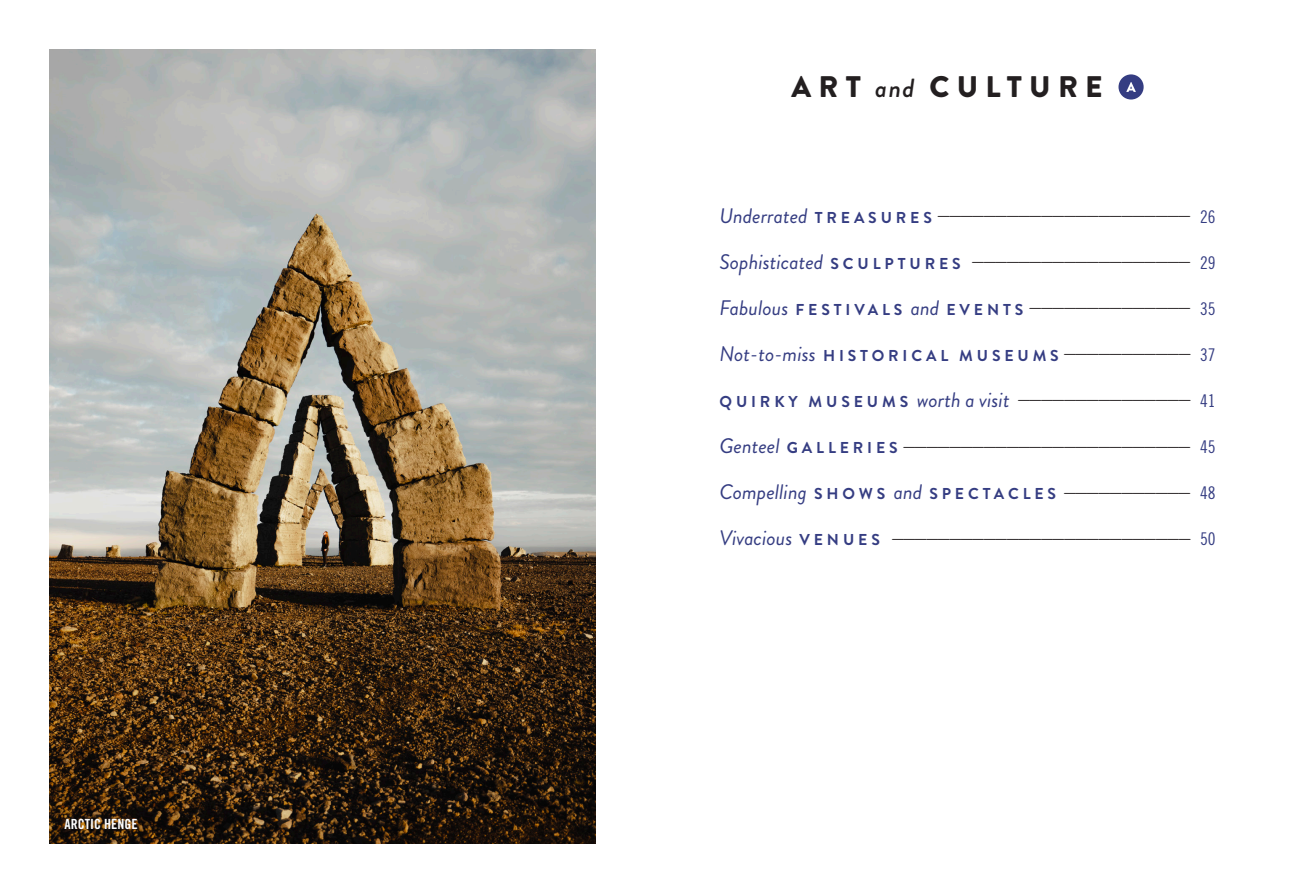
<style>
.page{position:relative;width:1290px;height:893px;background:#fff}
.page>*{position:absolute;margin:0;border:0;box-sizing:border-box;transform-origin:0 0}
.SectionTitle{font:900 29.75px "Brandon Grotesque";letter-spacing:.245em;color:#231f20}
.SectionToc{font:700 15.75px "Brandon Grotesque";color:#353d82}
.FOTOBIJSCHRIFT{font:14px "Trade Gothic LT Pro Bd Cn 20";color:#fff}
.SectionToc-2{font:900 10.5px "Brandon Grotesque";color:#231f20;scale:1.67 1}
.s1{font-weight:500;font-style:italic;font-size:26.25px}
.s2{font-weight:400;font-style:italic;font-size:21px;color:#353d82}
.s3{font-weight:700;font-size:15.75px;color:#353d82}
.s4{font-family:"Trade Gothic LT Pro Cn 18";font-weight:400;font-size:17.5px;color:#353d82}
.s5{font-weight:400;font-style:italic;font-size:21px}
.s6{font-family:"Trade Gothic LT Pro Cn 18";font-weight:400;font-size:17.5px}
</style>
<div class="page">
<div style="left:1118px;top:74px;width:25px;height:26px;background:#353d82;border-radius:50%"></div>
<svg style="left:1126px;top:82px;width:10px;height:10px"></svg>
<img style="left:50px;top:50px;width:545px;height:793px">
<p class="FOTOBIJSCHRIFT" style="left:64px;top:815px;width:75px">ARCTIC HENGE</p>
<p class="SectionTitle" style="left:791px;top:66px;width:313px">ART <span class="s1">and</span> CULTURE</p>
<p class="SectionToc-2" style="left:719px;top:208px;width:299px"><span class="s2">Underrated</span> <span class="s3">T R E A S U R E S</span> —————————————————————— <span class="s4">26</span></p>
<p class="SectionToc-2" style="left:719px;top:254px;width:299px"><span class="s2">Sophisticated</span> <span class="s3">S C U L P T U R E S</span> ——————————————————— <span class="s4">29</span></p>
<p class="SectionToc" style="left:719px;top:298px;width:498px"><span class="s5">Fabulous</span> F E S T I V A L S <span class="s5">and</span> E V E N T S <sup>——————————————</sup> <span class="s6">35</span></p>
<p class="SectionToc" style="left:719px;top:344px;width:498px"><span class="s5">Not-to-miss</span> H I S T O R I C A L M U S E U M S <sup>———————————</sup> <span class="s6">37</span></p>
<p class="SectionToc-2" style="left:719px;top:392px;width:298px"><span class="s3">Q U I R K Y M U S E U M S</span> <span class="s2">worth a visit</span> ——————————————— <span class="s4">41</span></p>
<p class="SectionToc-2" style="left:719px;top:438px;width:299px"><span class="s2">Genteel</span> <span class="s3">G A L L E R I E S</span> ————————————————————————— <span class="s4">45</span></p>
<p class="SectionToc" style="left:719px;top:483px;width:498px"><span class="s5">Compelling</span> S H O W S <span class="s5">and</span> S P E C T A C L E S <sup>———————————</sup> <span class="s6">48</span></p>
<p class="SectionToc-2" style="left:719px;top:531px;width:299px"><span class="s2">Vivacious</span> <span class="s3">V E N U E S</span> —————————————————————————— <span class="s4">50</span></p>
</div>
